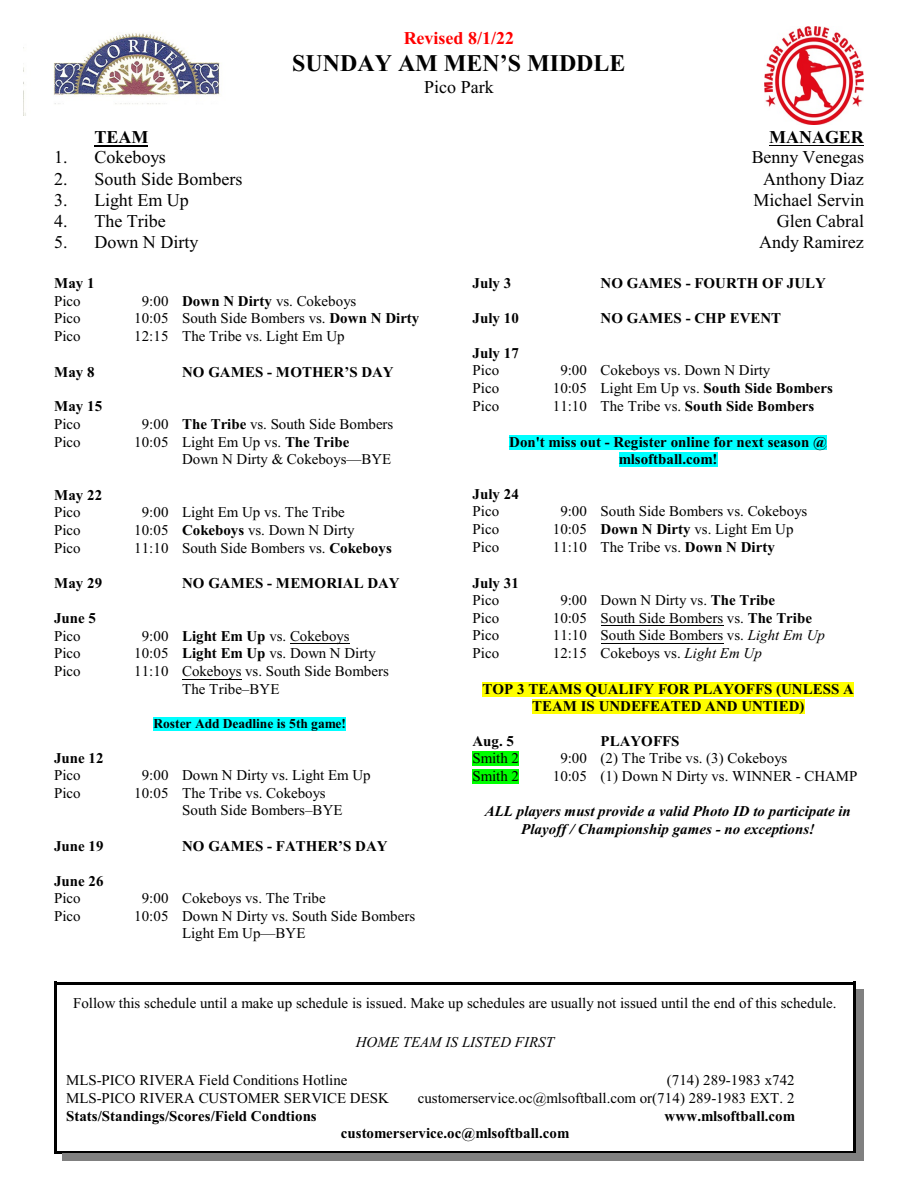
<style>
.page{position:relative;width:918px;height:1188px;background:#fff}
.page>*{position:absolute;margin:0;border:0;box-sizing:border-box;transform-origin:0 0}
.t1{font:700 24px "Times New Roman";color:#000}
.t2{font:18px "Times New Roman";color:#000}
.t3{font:700 18px "Times New Roman";color:#f00}
.t4{font:700 18px "Times New Roman";color:#000}
.t5{font:15px/17.7px "Times New Roman";color:#000}
.t6{font:700 15px/17.4px "Times New Roman";color:#000;text-align:center}
.t7{font:italic 700 15px/17.4px "Times New Roman";color:#000;text-align:center}
.t8{font:italic 15px "Times New Roman";color:#000}
.t9{font:700 13.5px "Times New Roman";color:#000}
.s1{font-weight:700}
.s2{font-style:italic}
</style>
<div class="page">
<img style="left:23px;top:33px;width:197px;height:82px">
<img style="left:764px;top:27px;width:100px;height:97px">
<hr style="left:94px;top:145px;width:54px;height:1px;background:#000">
<hr style="left:769px;top:145px;width:95px;height:1px;background:#000">
<hr style="left:290px;top:643px;width:60px;height:1px;background:#000">
<hr style="left:182px;top:679px;width:60px;height:1px;background:#000">
<div style="left:154px;top:717px;width:192px;height:14px;background:#0ff"></div>
<div style="left:509px;top:435px;width:318px;height:15px;background:#0ff"></div>
<div style="left:619px;top:452px;width:98px;height:15px;background:#0ff"></div>
<hr style="left:601px;top:625px;width:123px;height:1px;background:#000">
<hr style="left:601px;top:643px;width:123px;height:1px;background:#000">
<div style="left:483px;top:682px;width:371px;height:15px;background:#ff0"></div>
<div style="left:532px;top:699px;width:272px;height:15px;background:#ff0"></div>
<div style="left:472px;top:751px;width:47px;height:15px;background:#0f0"></div>
<div style="left:472px;top:769px;width:47px;height:15px;background:#0f0"></div>
<hr style="left:54px;top:982px;width:3px;height:171px;background:#000">
<hr style="left:853px;top:982px;width:3px;height:171px;background:#000">
<hr style="left:54px;top:982px;width:802px;height:2px;background:#000">
<hr style="left:54px;top:1151px;width:802px;height:2px;background:#000">
<div style="left:856px;top:990px;width:8px;height:171px;background:#808080"></div>
<div style="left:62px;top:1153px;width:802px;height:8px;background:#808080"></div>
<p class="t3" style="left:404px;top:32px;width:112px">Revised 8/1/22</p>
<h1 class="t1" style="left:292px;top:55px;width:335px">SUNDAY AM MEN’S MIDDLE</h1>
<p class="t2" style="left:424px;top:81px;width:71px">Pico Park</p>
<p class="t4" style="left:94px;top:130px;width:55px">TEAM</p>
<p class="t4" style="left:769px;top:130px;width:96px">MANAGER</p>
<p class="t2" style="left:54px;top:151px;width:113px">1. Cokeboys</p>
<p class="t2" style="left:752px;top:151px;width:114px">Benny Venegas</p>
<p class="t2" style="left:54px;top:172px;width:190px">2. South Side Bombers</p>
<p class="t2" style="left:763px;top:172px;width:102px">Anthony Diaz</p>
<p class="t2" style="left:54px;top:193px;width:136px">3. Light Em Up</p>
<p class="t2" style="left:754px;top:193px;width:112px">Michael Servin</p>
<p class="t2" style="left:54px;top:215px;width:113px">4. The Tribe</p>
<p class="t2" style="left:777px;top:215px;width:89px">Glen Cabral</p>
<p class="t2" style="left:54px;top:236px;width:146px">5. Down N Dirty</p>
<p class="t2" style="left:759px;top:236px;width:106px">Andy Ramirez</p>
<p class="t6" style="left:54px;top:276px;width:42px">May 1</p>
<p class="t5" style="left:54px;top:293px;width:28px">Pico</p>
<p class="t5" style="left:142px;top:293px;width:216px">9:00 <span class="s1">Down N Dirty</span> vs. Cokeboys</p>
<p class="t5" style="left:54px;top:311px;width:28px">Pico</p>
<p class="t5" style="left:134px;top:311px;width:287px">10:05 South Side Bombers vs. <span class="s1">Down N Dirty</span></p>
<p class="t5" style="left:54px;top:329px;width:28px">Pico</p>
<p class="t5" style="left:134px;top:329px;width:212px">12:15 The Tribe vs. Light Em Up</p>
<p class="t6" style="left:54px;top:364px;width:42px">May 8</p>
<p class="t6" style="left:182px;top:364px;width:213px">NO GAMES - MOTHER’S DAY</p>
<p class="t6" style="left:54px;top:399px;width:50px">May 15</p>
<p class="t5" style="left:54px;top:417px;width:28px">Pico</p>
<p class="t5" style="left:142px;top:417px;width:253px">9:00 <span class="s1">The Tribe</span> vs. South Side Bombers</p>
<p class="t5" style="left:54px;top:434px;width:28px">Pico</p>
<p class="t5" style="left:182px;top:434px;width:211px;text-indent:-48px">10:05 Light Em Up vs. <span class="s1">The Tribe<br></span>Down N Dirty &amp; Cokeboys—BYE</p>
<p class="t6" style="left:54px;top:488px;width:50px">May 22</p>
<p class="t5" style="left:54px;top:505px;width:28px">Pico</p>
<p class="t5" style="left:142px;top:505px;width:205px">9:00 Light Em Up vs. The Tribe</p>
<p class="t5" style="left:54px;top:523px;width:28px">Pico</p>
<p class="t5" style="left:134px;top:523px;width:222px">10:05 <span class="s1">Cokeboys</span> vs. Down N Dirty</p>
<p class="t5" style="left:54px;top:540px;width:28px">Pico</p>
<p class="t5" style="left:134px;top:540px;width:259px">11:10 South Side Bombers vs. <span class="s1">Cokeboys</span></p>
<p class="t6" style="left:54px;top:576px;width:50px">May 29</p>
<p class="t6" style="left:182px;top:576px;width:219px">NO GAMES - MEMORIAL DAY</p>
<p class="t6" style="left:54px;top:611px;width:44px">June 5</p>
<p class="t5" style="left:54px;top:628px;width:28px">Pico</p>
<p class="t5" style="left:142px;top:628px;width:209px">9:00 <span class="s1">Light Em Up</span> vs. Cokeboys</p>
<p class="t5" style="left:54px;top:646px;width:28px">Pico</p>
<p class="t5" style="left:134px;top:646px;width:243px">10:05 <span class="s1">Light Em Up</span> vs. Down N Dirty</p>
<p class="t5" style="left:54px;top:664px;width:28px">Pico</p>
<p class="t5" style="left:182px;top:664px;width:208px;text-indent:-48px">11:10 Cokeboys vs. South Side Bombers<br>The Tribe–BYE</p>
<p class="t9" style="left:154px;top:719px;width:194px">Roster Add Deadline is 5th game!</p>
<p class="t6" style="left:54px;top:751px;width:51px">June 12</p>
<p class="t5" style="left:54px;top:768px;width:28px">Pico</p>
<p class="t5" style="left:142px;top:768px;width:230px">9:00 Down N Dirty vs. Light Em Up</p>
<p class="t5" style="left:54px;top:785px;width:28px">Pico</p>
<p class="t5" style="left:182px;top:785px;width:162px;text-indent:-48px">10:05 The Tribe vs. Cokeboys<br>South Side Bombers–BYE</p>
<p class="t6" style="left:54px;top:839px;width:51px">June 19</p>
<p class="t6" style="left:182px;top:839px;width:207px">NO GAMES - FATHER’S DAY</p>
<p class="t6" style="left:54px;top:873px;width:51px">June 26</p>
<p class="t5" style="left:54px;top:891px;width:28px">Pico</p>
<p class="t5" style="left:142px;top:891px;width:186px">9:00 Cokeboys vs. The Tribe</p>
<p class="t5" style="left:54px;top:908px;width:28px">Pico</p>
<p class="t5" style="left:182px;top:908px;width:235px;text-indent:-48px">10:05 Down N Dirty vs. South Side Bombers<br>Light Em Up—BYE</p>
<p class="t6" style="left:472px;top:276px;width:40px">July 3</p>
<p class="t6" style="left:601px;top:276px;width:227px">NO GAMES - FOURTH OF JULY</p>
<p class="t6" style="left:472px;top:311px;width:48px">July 10</p>
<p class="t6" style="left:601px;top:311px;width:182px">NO GAMES - CHP EVENT</p>
<p class="t6" style="left:472px;top:346px;width:48px">July 17</p>
<p class="t5" style="left:472px;top:363px;width:28px">Pico</p>
<p class="t5" style="left:560px;top:363px;width:212px">9:00 Cokeboys vs. Down N Dirty</p>
<p class="t5" style="left:472px;top:381px;width:28px">Pico</p>
<p class="t5" style="left:553px;top:381px;width:282px">10:05 Light Em Up vs. <span class="s1">South Side Bombers</span></p>
<p class="t5" style="left:472px;top:399px;width:28px">Pico</p>
<p class="t5" style="left:553px;top:399px;width:263px">11:10 The Tribe vs. <span class="s1">South Side Bombers</span></p>
<p class="t6" style="left:509px;top:434px;width:319px">Don't miss out - Register online for next season @ mlsoftball.com!</p>
<p class="t6" style="left:472px;top:487px;width:48px">July 24</p>
<p class="t5" style="left:472px;top:504px;width:28px">Pico</p>
<p class="t5" style="left:560px;top:504px;width:249px">9:00 South Side Bombers vs. Cokeboys</p>
<p class="t5" style="left:472px;top:522px;width:28px">Pico</p>
<p class="t5" style="left:553px;top:522px;width:242px">10:05 <span class="s1">Down N Dirty</span> vs. Light Em Up</p>
<p class="t5" style="left:472px;top:540px;width:28px">Pico</p>
<p class="t5" style="left:553px;top:540px;width:224px">11:10 The Tribe vs. <span class="s1">Down N Dirty</span></p>
<p class="t6" style="left:472px;top:575px;width:48px">July 31</p>
<p class="t5" style="left:472px;top:593px;width:28px">Pico</p>
<p class="t5" style="left:560px;top:593px;width:216px">9:00 Down N Dirty vs. <span class="s1">The Tribe</span></p>
<p class="t5" style="left:472px;top:610px;width:28px">Pico</p>
<p class="t5" style="left:553px;top:610px;width:261px">10:05 South Side Bombers vs. <span class="s1">The Tribe</span></p>
<p class="t5" style="left:472px;top:628px;width:28px">Pico</p>
<p class="t5" style="left:553px;top:628px;width:274px">11:10 South Side Bombers vs. <span class="s2">Light Em Up</span></p>
<p class="t5" style="left:472px;top:646px;width:28px">Pico</p>
<p class="t5" style="left:553px;top:646px;width:211px">12:15 Cokeboys vs. <span class="s2">Light Em Up</span></p>
<p class="t6" style="left:483px;top:681px;width:373px">TOP 3 TEAMS QUALIFY FOR PLAYOFFS (UNLESS A<br>TEAM IS UNDEFEATED AND UNTIED)</p>
<p class="t6" style="left:472px;top:734px;width:43px">Aug. 5</p>
<p class="t6" style="left:601px;top:734px;width:80px">PLAYOFFS</p>
<p class="t5" style="left:472px;top:751px;width:48px">Smith 2</p>
<p class="t5" style="left:560px;top:751px;width:229px">9:00 (2) The Tribe vs. (3) Cokeboys</p>
<p class="t5" style="left:472px;top:769px;width:48px">Smith 2</p>
<p class="t5" style="left:553px;top:769px;width:306px">10:05 (1) Down N Dirty vs. WINNER - CHAMP</p>
<p class="t7" style="left:485px;top:804px;width:368px">ALL players must provide a valid Photo ID to participate in<br>Playoff / Championship games - no exceptions!</p>
<p class="t5" style="left:73px;top:995px;width:765px">Follow this schedule until a make up schedule is issued. Make up schedules are usually not issued until the end of this schedule.</p>
<p class="t8" style="left:356px;top:1036px;width:200px">HOME TEAM IS LISTED FIRST</p>
<p class="t5" style="left:66px;top:1073px;width:283px">MLS-PICO RIVERA Field Conditions Hotline</p>
<p class="t5" style="left:667px;top:1073px;width:129px">(714) 289-1983 x742</p>
<p class="t5" style="left:66px;top:1091px;width:324px">MLS-PICO RIVERA CUSTOMER SERVICE DESK</p>
<p class="t5" style="left:418px;top:1091px;width:378px">customerservice.oc@mlsoftball.com or(714) 289-1983 EXT. 2</p>
<p class="t6" style="left:66px;top:1109px;width:252px">Stats/Standings/Scores/Field Condtions</p>
<p class="t6" style="left:664px;top:1109px;width:132px">www.mlsoftball.com</p>
<p class="t6" style="left:341px;top:1126px;width:230px">customerservice.oc@mlsoftball.com</p>
</div>
